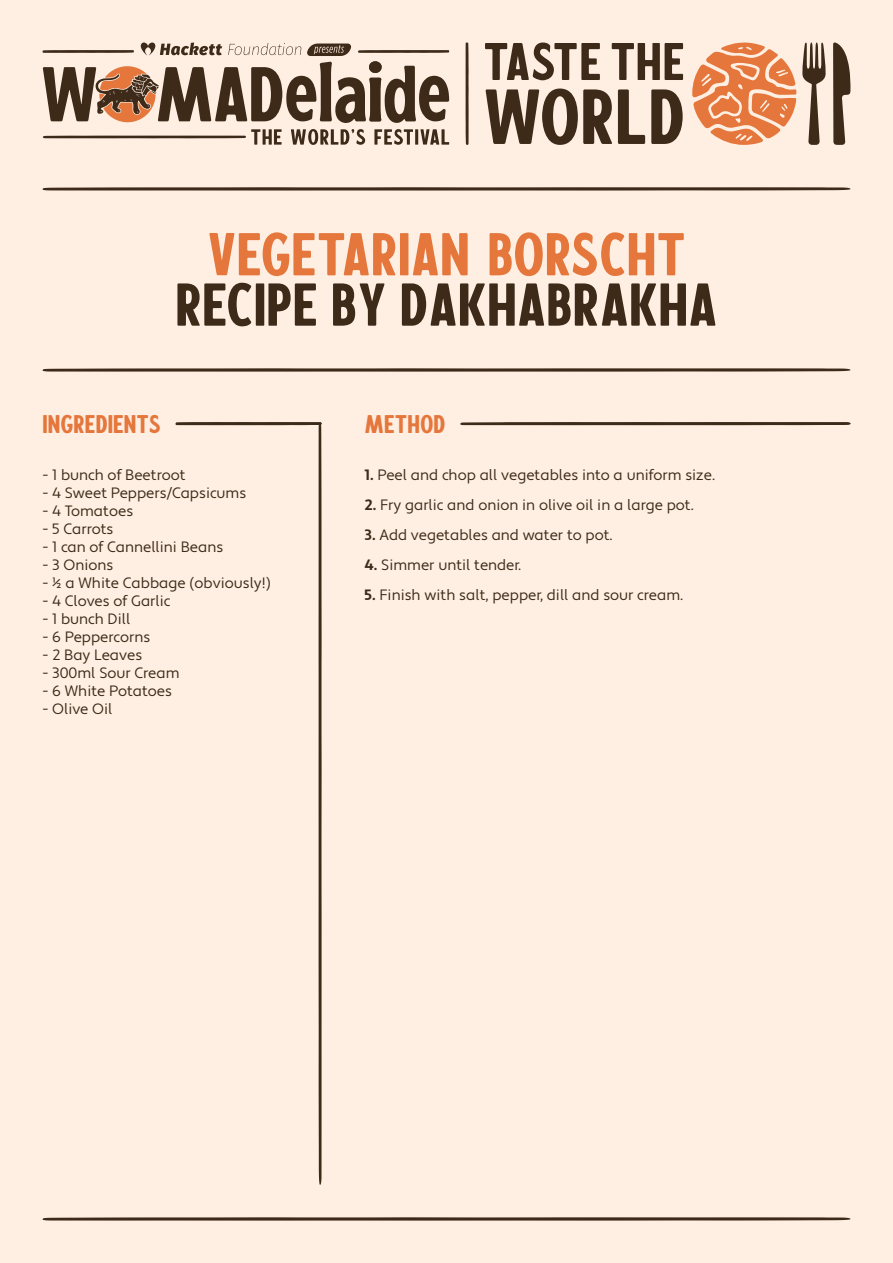
<style>
.page{position:relative;width:893px;height:1263px;background:#ffefe3}
.page>*{position:absolute;margin:0;border:0;box-sizing:border-box;transform-origin:0 0}
.t1{font:60.15px "Calderock Rounded";color:#3d2a18}
.t2{font:60.15px "Calderock Rounded";color:#e5773c}
.t3{font:25.5px "Calderock Rounded";color:#e5773c}
.t4{font:15px "Apertura";color:#3d2a18}
.s1{font-weight:700}
</style>
<div class="page">
<svg style="left:42px;top:368px;width:809px;height:3px;background:#594736"></svg>
<svg style="left:42px;top:1217px;width:809px;height:3px;background:#594635"></svg>
<svg style="left:43px;top:43px;width:406px;height:102px"></svg>
<svg style="left:692px;top:43px;width:104px;height:102px"></svg>
<svg style="left:485px;top:43px;width:115px;height:37px"></svg>
<svg style="left:612px;top:43px;width:71px;height:37px"></svg>
<svg style="left:485px;top:89px;width:127px;height:56px"></svg>
<svg style="left:618px;top:89px;width:27px;height:55px"></svg>
<svg style="left:651px;top:89px;width:32px;height:55px"></svg>
<svg style="left:833px;top:42px;width:17px;height:103px"></svg>
<svg style="left:802px;top:42px;width:24px;height:103px"></svg>
<svg style="left:42px;top:187px;width:809px;height:3px;background:#554231"></svg>
<svg style="left:466px;top:42px;width:3px;height:103px"></svg>
<svg style="left:460px;top:422px;width:390px;height:3px"></svg>
<svg style="left:176px;top:422px;width:146px;height:763px"></svg>
<p class="t2" style="left:207px;top:215px;width:480px">VEGETARIAN BORSCHT</p>
<p class="t1" style="left:175px;top:266px;width:544px">RECIPE BY DAKHABRAKHA</p>
<p class="t3" style="left:43px;top:408px;width:120px">INGREDIENTS</p>
<p class="t4" style="left:43px;top:466px;width:144px">- 1 bunch of Beetroot</p>
<p class="t4" style="left:43px;top:484px;width:205px">- 4 Sweet Peppers/Capsicums</p>
<p class="t4" style="left:43px;top:502px;width:92px">- 4 Tomatoes</p>
<p class="t4" style="left:43px;top:520px;width:72px">- 5 Carrots</p>
<p class="t4" style="left:43px;top:538px;width:182px">- 1 can of Cannellini Beans</p>
<p class="t4" style="left:43px;top:556px;width:72px">- 3 Onions</p>
<p class="t4" style="left:43px;top:574px;width:230px">- ½ a White Cabbage (obviously!)</p>
<p class="t4" style="left:43px;top:592px;width:129px">- 4 Cloves of Garlic</p>
<p class="t4" style="left:43px;top:610px;width:89px">- 1 bunch Dill</p>
<p class="t4" style="left:43px;top:628px;width:109px">- 6 Peppercorns</p>
<p class="t4" style="left:43px;top:646px;width:101px">- 2 Bay Leaves</p>
<p class="t4" style="left:43px;top:664px;width:139px">- 300ml Sour Cream</p>
<p class="t4" style="left:43px;top:682px;width:131px">- 6 White Potatoes</p>
<p class="t4" style="left:43px;top:700px;width:71px">- Olive Oil</p>
<p class="t3" style="left:365px;top:408px;width:82px">METHOD</p>
<p class="t4" style="left:365px;top:466px;width:352px"><span class="s1">1.</span> Peel and chop all vegetables into a uniform size.</p>
<p class="t4" style="left:365px;top:496px;width:331px"><span class="s1">2.</span> Fry garlic and onion in olive oil in a large pot.</p>
<p class="t4" style="left:365px;top:526px;width:250px"><span class="s1">3.</span> Add vegetables and water to pot.</p>
<p class="t4" style="left:365px;top:556px;width:158px"><span class="s1">4.</span> Simmer until tender.</p>
<p class="t4" style="left:365px;top:586px;width:320px"><span class="s1">5.</span> Finish with salt, pepper, dill and sour cream.</p>
</div>
